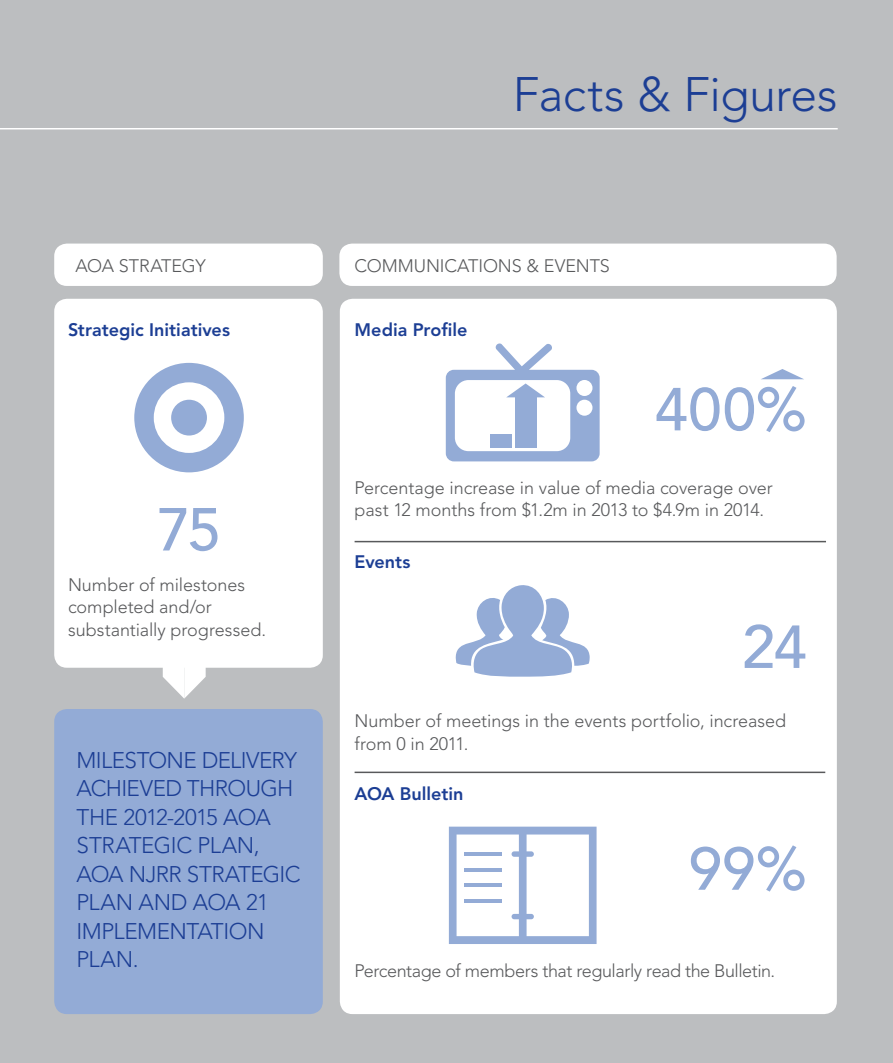
<style>
.page{position:relative;width:893px;height:1063px;background:#bcbec0}
.page>*{position:absolute;margin:0;border:0;box-sizing:border-box;transform-origin:0 0}
.t1{font:500 60px "Avenir";color:#93abd6}
.t2{font:300 48px "Avenir";letter-spacing:-.01em;color:#1c3e94}
.t3{font:300 22.5px/28.5px "Avenir";letter-spacing:-.025em;color:#1c3e94}
.t4{font:300 18px/22.5px "Avenir";letter-spacing:-.005em;color:#58595b}
.t5{font:800 18px "Avenir";color:#1c3e94}
.t6{font:300 18px "Avenir";letter-spacing:-.025em;color:#58595b}
</style>
<div class="page">
<div style="left:54px;top:299px;width:269px;height:369px;background:#fff;border-radius:13px"></div>
<div style="left:54px;top:709px;width:269px;height:305px;background:#93abd6;border-radius:13px"></div>
<div style="left:54px;top:244px;width:269px;height:42px;background:#fff;border-radius:13px"></div>
<div style="left:339px;top:244px;width:498px;height:42px;background:#fff;border-radius:13px"></div>
<div style="left:340px;top:299px;width:497px;height:715px;background:#fff;border-radius:13px"></div>
<svg style="left:456px;top:585px;width:134px;height:92px"></svg>
<hr style="left:355px;top:772px;width:470px;height:1px;background:#58595b">
<hr style="left:355px;top:541px;width:471px;height:1px;background:#58595b">
<svg style="left:163px;top:668px;width:43px;height:31px"></svg>
<hr style="left:0;top:128px;width:838px;height:1px;background:#fff">
<svg style="left:134px;top:363px;width:110px;height:109px"></svg>
<div style="left:171px;top:400px;width:36px;height:36px;background:#93abd6;border-radius:50%"></div>
<svg style="left:446px;top:343px;width:154px;height:118px"></svg>
<div style="left:515px;top:393px;width:21px;height:55px;background:#93abd6"></div>
<svg style="left:449px;top:827px;width:148px;height:117px"></svg>
<hr style="left:464px;top:852px;width:37px;height:3px;background:#93abd6">
<hr style="left:464px;top:868px;width:37px;height:3px;background:#93abd6">
<hr style="left:464px;top:884px;width:37px;height:3px;background:#93abd6">
<hr style="left:464px;top:900px;width:37px;height:3px;background:#93abd6">
<svg style="left:761px;top:369px;width:43px;height:10px"></svg>
<h2 class="t2" style="left:513px;top:67px;width:326px">Facts &amp; Figures</h2>
<p class="t4" style="left:75px;top:255px;width:132px">AOA Strategy</p>
<p class="t4" style="left:355px;top:255px;width:257px">Comm unications &amp; Events</p>
<p class="t5" style="left:68px;top:319px;width:163px">Strategic Initiatives</p>
<p class="t5" style="left:355px;top:319px;width:114px">M edia Profile</p>
<h1 class="t1" style="left:654px;top:375px;width:154px">400%</h1>
<h1 class="t1" style="left:157px;top:495px;width:66px">75</h1>
<p class="t4" style="left:68px;top:573px;width:200px">N umber of milestones completed and/or substantially progressed.</p>
<p class="t3" style="left:76px;top:746px;width:226px">Milestone delivery ach ieved through the 2012-2015 AOA<br>Strateg ic Plan,<br>AOA NJRR Strateg ic<br>Plan and AOA 21<br>Im pleme</p>
<p class="t3" style="left:169px;top:917px;width:97px">ntation</p>
<p class="t3" style="left:76px;top:945px;width:64px">Plan.</p>
<p class="t4" style="left:355px;top:476px;width:420px">Percentage increase in value of media coverage over past 12 months from $1.2m in 2013 to $4.9m in 2014.</p>
<p class="t5" style="left:355px;top:552px;width:58px">Events</p>
<h1 class="t1" style="left:742px;top:613px;width:66px">24</h1>
<p class="t4" style="left:355px;top:710px;width:433px">N umber of meetings in the events portfolio, increased from 0 in 2011.</p>
<p class="t5" style="left:355px;top:783px;width:111px">AOA Bulletin</p>
<h1 class="t1" style="left:689px;top:834px;width:120px">99%</h1>
<p class="t6" style="left:354px;top:961px;width:422px">Percentage of members that regularly read the Bulletin.</p>
</div>
